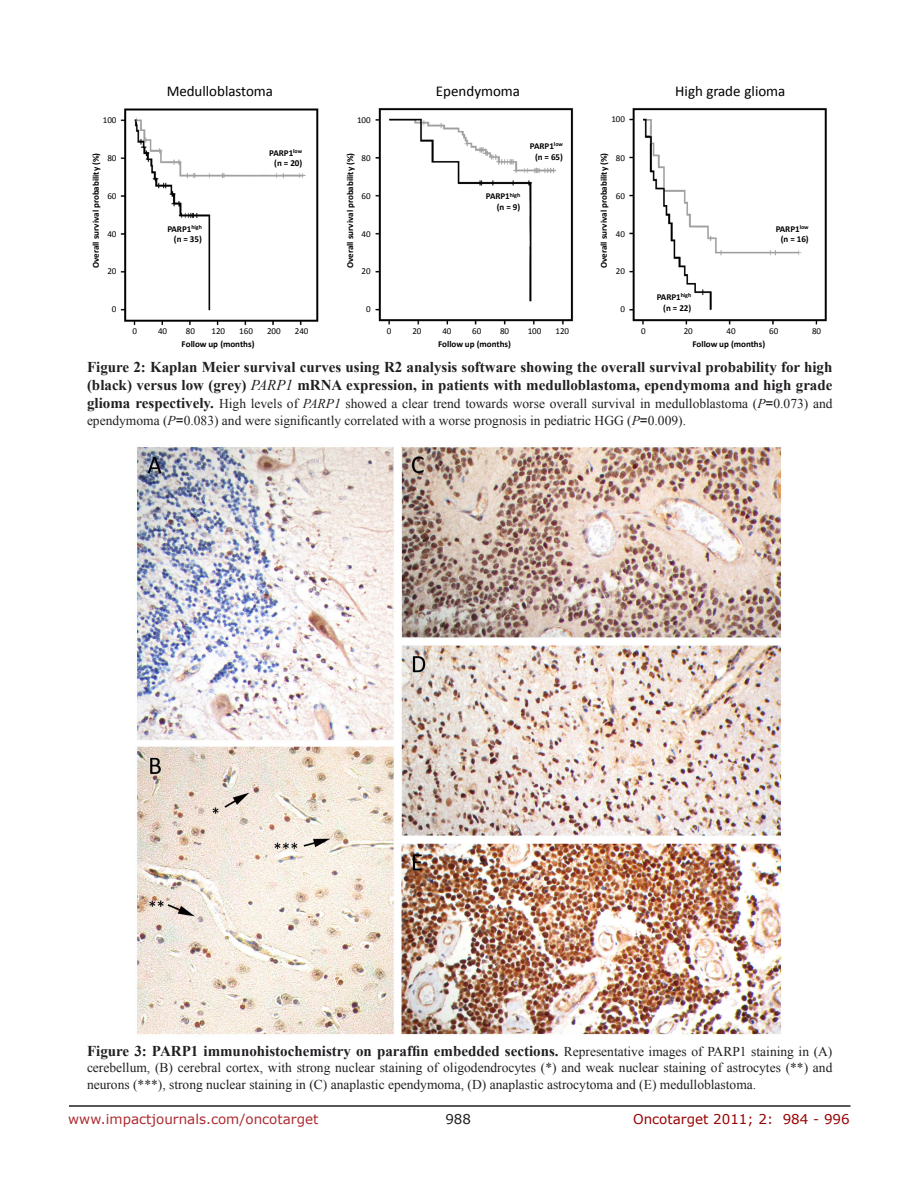
<style>
.page{position:relative;width:918px;height:1188px;background:#fff}
.page>*{position:absolute;margin:0;border:0;box-sizing:border-box;transform-origin:0 0}
.FigureText{font:700 15px/18px "Times New Roman";color:#221f22}
.t1{font:15px "Calibri";letter-spacing:-.005em;color:#000}
.FigureText-2{font:13.5px/16.2px "Times New Roman";color:#221f22}
.t2{font:13.5px "Verdana";color:#ac2b31}
.t3{font:13.5px "Verdana";color:#970000}
.t4{font:13.5px "Verdana";color:#221f22}
.t5{font:700 9px/10.8px "Calibri";letter-spacing:-.005em;color:#000;text-align:center}
.t6{font:9px "Calibri";letter-spacing:-.005em;color:#000}
.s1{font-weight:400;font-style:italic}
.s2{font-weight:700;font-size:15px}
.s3{font-style:italic}
.s4{font-family:"Arial Unicode MS";color:#231f20}
.s5{font-weight:400;font-size:13.5px}
</style>
<div class="page">
<hr style="left:69px;top:1105px;width:781px;height:2px;background:#231f20">
<img style="left:120px;top:108px;width:707px;height:218px">
<img style="left:136px;top:447px;width:646px;height:588px">
<p class="t1" style="left:167px;top:82px;width:108px">Medulloblastoma</p>
<p class="t1" style="left:436px;top:82px;width:86px">Ependymoma</p>
<p class="t1" style="left:675px;top:82px;width:112px">High grade glioma</p>
<p class="t6" style="left:611px;top:114px;width:15px">100</p>
<p class="t6" style="left:616px;top:152px;width:11px">80</p>
<p class="t6" style="left:616px;top:190px;width:11px">60</p>
<p class="t6" style="left:616px;top:228px;width:11px">40</p>
<p class="t6" style="left:616px;top:266px;width:11px">20</p>
<p class="t6" style="left:620px;top:303px;width:6px">0</p>
<p class="t6" style="left:357px;top:114px;width:15px">100</p>
<p class="t6" style="left:362px;top:152px;width:11px">80</p>
<p class="t6" style="left:362px;top:190px;width:11px">60</p>
<p class="t6" style="left:362px;top:228px;width:11px">40</p>
<p class="t6" style="left:362px;top:266px;width:11px">20</p>
<p class="t6" style="left:366px;top:303px;width:6px">0</p>
<p class="t6" style="left:103px;top:114px;width:15px">100</p>
<p class="t6" style="left:107px;top:152px;width:11px">80</p>
<p class="t6" style="left:107px;top:190px;width:11px">60</p>
<p class="t6" style="left:107px;top:228px;width:11px">40</p>
<p class="t6" style="left:107px;top:266px;width:11px">20</p>
<p class="t6" style="left:112px;top:303px;width:6px">0</p>
<p class="t5" style="left:269px;top:147px;width:35px">PARP1<sup>low </sup>(n = 20)</p>
<p class="t5" style="left:530px;top:141px;width:35px">PARP1<sup>low </sup>(n = 65)</p>
<p class="t5" style="left:91px;top:268px;width:117px;rotate:-90deg">Overall survival probability (%)</p>
<p class="t5" style="left:345px;top:268px;width:117px;rotate:-90deg">Overall survival probability (%)</p>
<p class="t5" style="left:598px;top:268px;width:117px;rotate:-90deg">Overall survival probability (%)</p>
<p class="t5" style="left:486px;top:191px;width:36px;text-align:right">PARP1<sup>high </sup>(n = 9)</p>
<p class="t5" style="left:167px;top:223px;width:36px;text-align:right">PARP1<sup>high </sup>(n = 35)</p>
<p class="t5" style="left:657px;top:291px;width:36px;text-align:right">PARP1<sup>high </sup>(n = 22)</p>
<p class="t5" style="left:776px;top:223px;width:35px">PARP1<sup>low </sup>(n = 16)</p>
<p class="t6" style="left:132px;top:325px;width:6px">0</p>
<p class="t6" style="left:158px;top:325px;width:11px">40</p>
<p class="t6" style="left:186px;top:325px;width:11px">80</p>
<p class="t6" style="left:212px;top:325px;width:15px">120</p>
<p class="t6" style="left:239px;top:325px;width:15px">160</p>
<p class="t6" style="left:267px;top:325px;width:15px">200</p>
<p class="t6" style="left:295px;top:325px;width:15px">240</p>
<p class="t6" style="left:387px;top:325px;width:6px">0</p>
<p class="t6" style="left:412px;top:325px;width:11px">20</p>
<p class="t6" style="left:442px;top:325px;width:11px">40</p>
<p class="t6" style="left:472px;top:325px;width:11px">60</p>
<p class="t6" style="left:500px;top:325px;width:11px">80</p>
<p class="t6" style="left:528px;top:325px;width:15px">100</p>
<p class="t6" style="left:556px;top:325px;width:15px">120</p>
<p class="t6" style="left:641px;top:325px;width:6px">0</p>
<p class="t6" style="left:684px;top:325px;width:11px">20</p>
<p class="t6" style="left:727px;top:325px;width:11px">40</p>
<p class="t6" style="left:769px;top:325px;width:11px">60</p>
<p class="t6" style="left:812px;top:325px;width:11px">80</p>
<p class="t5" style="left:182px;top:339px;width:74px">Follow up (months)</p>
<p class="t5" style="left:438px;top:339px;width:74px">Follow up (months)</p>
<p class="t5" style="left:692px;top:339px;width:74px">Follow up (months)</p>
<p class="FigureText" style="left:87px;top:358px;width:747px">Figure 2: Kaplan Meier survival curves using R2 analysis software showing the overall survival probability for high (black) versus low (grey) <span class="s1">PARP1</span> mRNA expression, in patients with medulloblastoma, ependymoma and high grade</p>
<p class="FigureText-2" style="left:87px;top:396px;width:747px"><span class="s2">glioma respectively.</span> High levels of <span class="s3">PARP1</span> showed a clear trend towards worse overall survival in medulloblastoma (<span class="s3">P</span><span class="s4">=</span>0.073) and ependymoma (<span class="s3">P</span><span class="s4">=</span>0.083) and were significantly correlated with a worse prognosis in pediatric HGG (<span class="s3">P</span><span class="s4">=</span>0.009).</p>
<p class="FigureText" style="left:87px;top:1042px;width:747px">Figure 3: PARP1 immunohistochemistry on paraffin embedded sections. <span class="s5">Representative images of PARP1 staining in (A)</span></p>
<p class="FigureText-2" style="left:87px;top:1060px;width:747px">cerebellum, (B) cerebral cortex, with strong nuclear staining of oligodendrocytes (*) and weak nuclear staining of astrocytes (**) and neurons (***), strong nuclear staining in (C) anaplastic ependymoma, (D) anaplastic astrocytoma and (E) medulloblastoma.</p>
<p class="t2" style="left:68px;top:1110px;width:252px">www.impactjournals.com/oncotarget</p>
<p class="t4" style="left:445px;top:1110px;width:27px">988</p>
<p class="t3" style="left:633px;top:1110px;width:218px">Oncotarget 2011; 2: 984 - 996</p>
</div>
